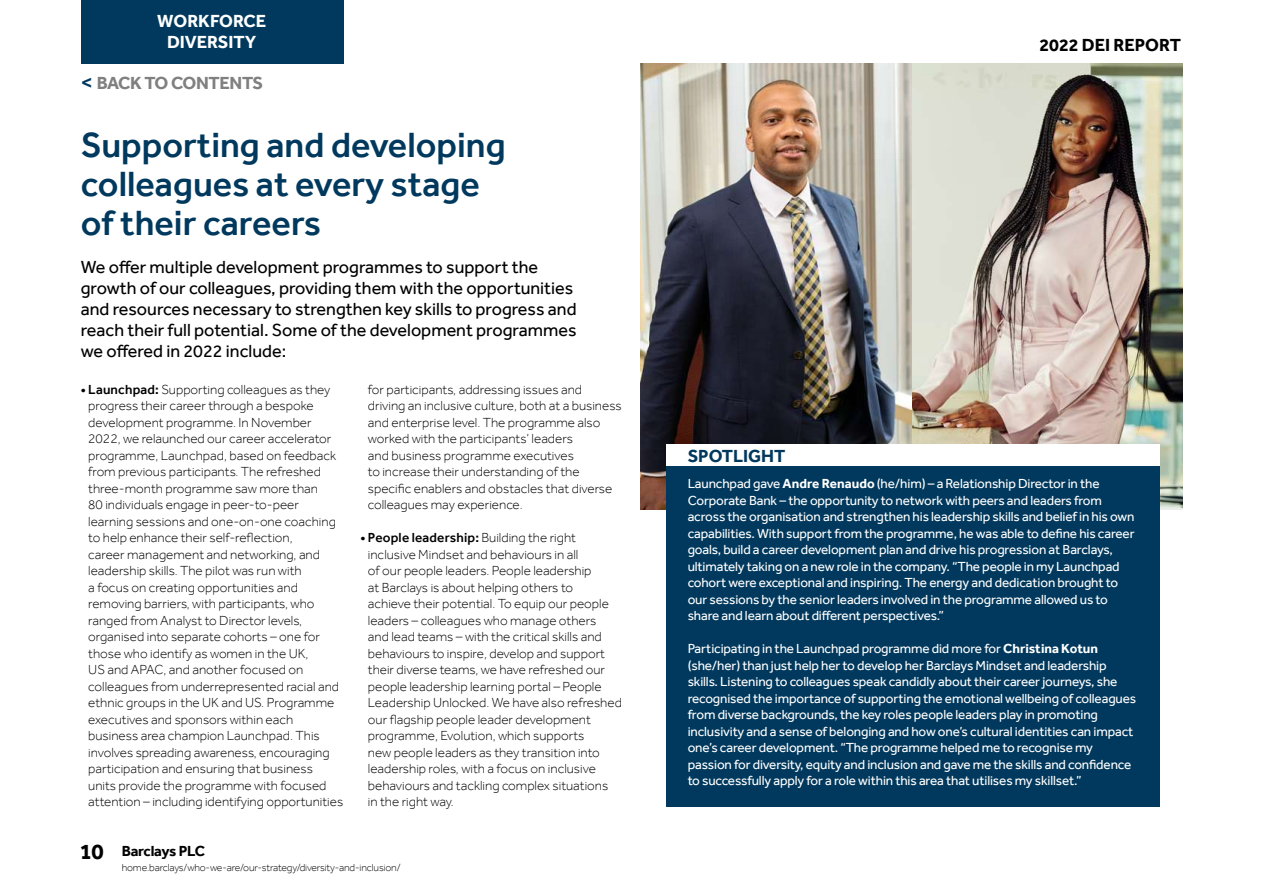
<style>
.page{position:relative;width:1263px;height:893px;background:#fff}
.page>*{position:absolute;margin:0;border:0;box-sizing:border-box;transform-origin:0 0}
.t1{font:500 36px/39px "Effra";color:#00395d}
.t2{font:18px/21px "Effra";color:#000}
.t3{font:700 18px/21px "Effra";color:#fff;text-align:center}
.t4{font:700 18px "Effra";letter-spacing:-.02em;color:#808080}
.t5{font:700 18px "Effra";color:#000}
.t6{font:700 18px "Effra";color:#00395d}
.t7{font:700 15px "Effra";letter-spacing:-.015em;color:#000}
.t8{font:300 13.5px/16.5px "Effra";color:#000}
.t9{font:13.5px/16.5px "Effra";letter-spacing:-.01em;color:#fff}
.t10{font:300 10.5px "Effra";letter-spacing:-.015em;color:#000}
.s1{font-family:"Arial";font-style:italic;color:#00395d}
.s2{font-weight:500}
.s3{font-size:22.5px}
.s4{font-weight:700}
</style>
<div class="page">
<img style="left:911px;top:64px;width:272px;height:443px">
<img style="left:640px;top:64px;width:271px;height:445px">
<div style="left:666px;top:444px;width:494px;height:23px;background:#fff"></div>
<div style="left:666px;top:467px;width:494px;height:340px;background:#00395d"></div>
<div style="left:81px;top:0;width:262px;height:63px;background:#00395d"></div>
<h2 class="t3" style="left:157px;top:11px;width:110px">WORKFORCE<br>DIVERSITY</h2>
<h2 class="t4" style="left:81px;top:72px;width:184px"><span class="s1">&lt;</span> BACK TO CONTENTS</h2>
<h1 class="t1" style="left:81px;top:125px;width:426px">Supporting and developing colleagues at every stage of their careers</h1>
<p class="t2" style="left:81px;top:257px;width:497px">We offer multiple development programmes to support the growth of our colleagues, providing them with the opportunities and resources necessary to strengthen key skills to progress and reach their full potential. Some of the development programmes we offered in 2022 include:</p>
<p class="t8" style="left:88px;top:381px;width:256px;text-indent:-8px"><span class="s2">• Launchpad:</span> Supporting colleagues as they progress their career through a bespoke development programme. In November 2022, we relaunched our career accelerator programme, Launchpad, based on feedback from previous participants. The refreshed three-month programme saw more than<br>80 individuals engage in peer-to-peer learning sessions and one-on-one coaching to help enhance their self-reflection,<br>career management and networking, and leadership skills. The pilot was run with<br>a focus on creating opportunities and removing barriers, with participants, who ranged from Analyst to Director levels, organised into separate cohorts – one for those who identify as women in the UK,<br>US and APAC, and another focused on colleagues from underrepresented racial and ethnic groups in the UK and US. Programme executives and sponsors within each business area champion Launchpad. This involves spreading awareness, encouraging participation and ensuring that business units provide the programme with focused attention – including identifying opportunities</p>
<p class="t8" style="left:368px;top:381px;width:255px">for participants, addressing issues and driving an inclusive culture, both at a business and enterprise level. The programme also worked with the participants’ leaders<br>and business programme executives<br>to increase their understanding of the specific enablers and obstacles that diverse colleagues may experience.</p>
<p class="t8" style="left:368px;top:529px;width:256px;text-indent:-8px"><span class="s2">• People leadership:</span> Building the right inclusive Mindset and behaviours in all<br>of our people leaders. People leadership<br>at Barclays is about helping others to<br>achieve their potential. To equip our people leaders – colleagues who manage others<br>and lead teams – with the critical skills and behaviours to inspire, develop and support their diverse teams, we have refreshed our people leadership learning portal – People Leadership Unlocked. We have also refreshed our flagship people leader development programme, Evolution, which supports<br>new people leaders as they transition into leadership roles, with a focus on inclusive behaviours and tackling complex situations<br>in the right way.</p>
<p class="t7" style="left:80px;top:842px;width:127px"><span class="s3">10</span> Barclays PLC</p>
<p class="t10" style="left:122px;top:861px;width:280px">home.barclays/who-we-are/our-strategy/diversity-and-inclusion/</p>
<h2 class="t5" style="left:1039px;top:35px;width:143px">2022 DEI REPORT</h2>
<h2 class="t6" style="left:688px;top:445px;width:99px">SPOTLIGHT</h2>
<p class="t9" style="left:688px;top:476px;width:448px">Launchpad gave <span class="s4">Andre Renaudo</span> (he/him) – a Relationship Director in the Corporate Bank – the opportunity to network with peers and leaders from across the organisation and strengthen his leadership skills and belief in his own capabilities. With support from the programme, he was able to define his career goals, build a career development plan and drive his progression at Barclays, ultimately taking on a new role in the company. “The people in my Launchpad cohort were exceptional and inspiring. The energy and dedication brought to our sessions by the senior leaders involved in the programme allowed us to share and learn about different perspectives.”</p>
<p class="t9" style="left:688px;top:640px;width:450px">Participating in the Launchpad programme did more for <span class="s4">Christina Kotun </span>(she/her) than just help her to develop her Barclays Mindset and leadership skills. Listening to colleagues speak candidly about their career journeys, she recognised the importance of supporting the emotional wellbeing of colleagues from diverse backgrounds, the key roles people leaders play in promoting inclusivity and a sense of belonging and how one’s cultural identities can impact one’s career development. “The programme helped me to recognise my passion for diversity, equity and inclusion and gave me the skills and confidence to successfully apply for a role within this area that utilises my skillset.”</p>
</div>
